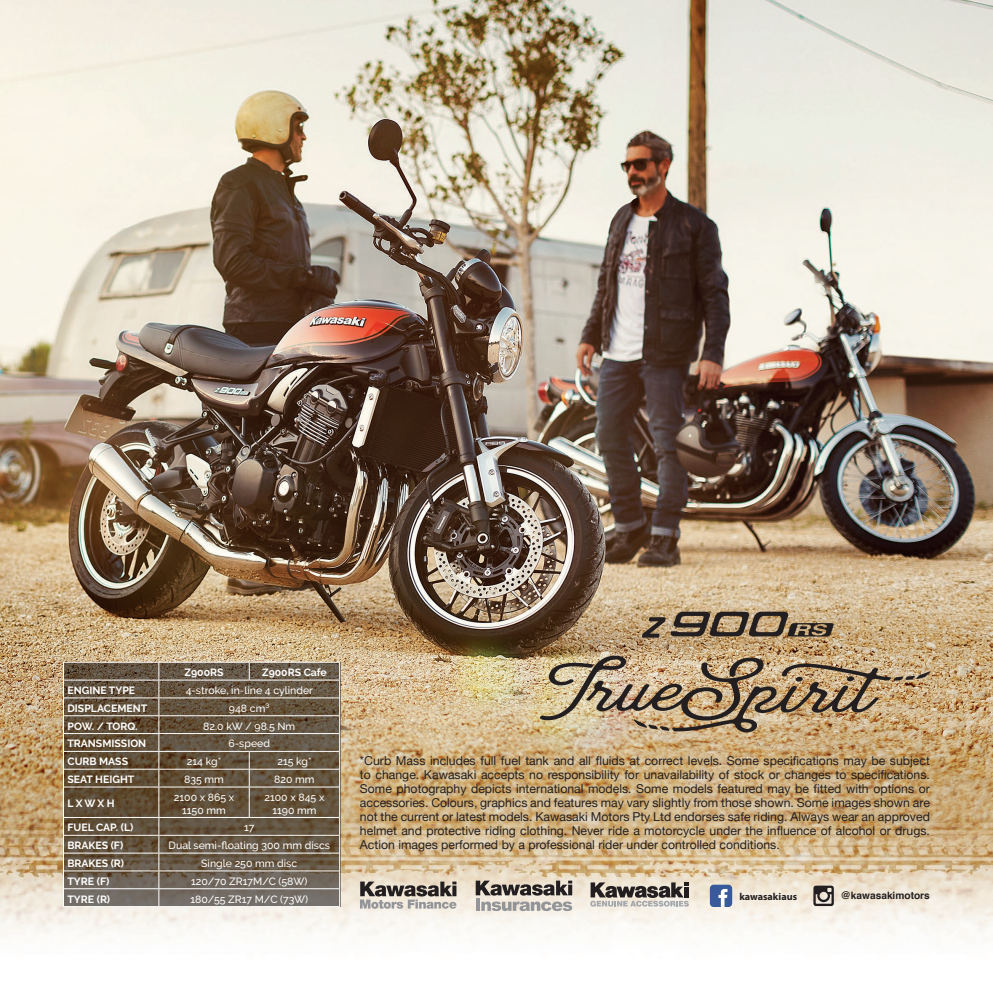
<style>
.page{position:relative;width:993px;height:993px;background:#fff}
.page>*{position:absolute;margin:0;border:0;box-sizing:border-box;transform-origin:0 0}
.t1{font:12.25px/14px "Helvetica Neue";color:#231f20;text-align:justify}
.t2{font:500 10.5px/12.6px "Raleway";color:#fff;text-align:center}
.t3{font:700 10.5px "Raleway";color:#fff}
.t4{font:700 10.15px "Helvetica";color:#231f20}
.t5{font:700 10.15px "Myriad Pro";color:#231f20}
</style>
<div class="page">
<img style="left:0;top:0;width:992px;height:940px">
<svg style="left:709px;top:884px;width:23px;height:22px"></svg>
<svg style="left:360px;top:881px;width:96px;height:27px;background:#a29c94"></svg>
<svg style="left:475px;top:898px;width:4px;height:12px"></svg>
<svg style="left:481px;top:901px;width:91px;height:9px"></svg>
<svg style="left:475px;top:880px;width:97px;height:15px"></svg>
<svg style="left:590px;top:882px;width:98px;height:24px;background:#99938d"></svg>
<svg style="left:813px;top:885px;width:20px;height:20px"></svg>
<svg style="left:64px;top:662px;width:275px;height:243px;background:#685947"></svg>
<hr style="left:63px;top:661px;width:96px;height:1px;background:#fff">
<hr style="left:159px;top:661px;width:90px;height:1px;background:#fff">
<hr style="left:249px;top:661px;width:91px;height:1px;background:#fff">
<svg style="left:249px;top:662px;width:1px;height:17px"></svg>
<hr style="left:63px;top:679px;width:96px;height:1px;background:#fff">
<hr style="left:159px;top:679px;width:90px;height:1px;background:#fff">
<hr style="left:249px;top:679px;width:91px;height:1px;background:#fff">
<svg style="left:63px;top:662px;width:1px;height:124px"></svg>
<svg style="left:339px;top:662px;width:1px;height:124px"></svg>
<hr style="left:63px;top:786px;width:1px;height:31px;background:#fff">
<svg style="left:249px;top:751px;width:1px;height:65px"></svg>
<hr style="left:339px;top:786px;width:1px;height:31px;background:#fff">
<svg style="left:63px;top:817px;width:1px;height:88px"></svg>
<svg style="left:339px;top:817px;width:1px;height:88px"></svg>
<hr style="left:63px;top:905px;width:96px;height:1px;background:#fff">
<hr style="left:159px;top:905px;width:90px;height:1px;background:#fff">
<hr style="left:249px;top:905px;width:91px;height:1px;background:#fff">
<hr style="left:64px;top:697px;width:95px;height:1px;background:#fff">
<hr style="left:159px;top:697px;width:90px;height:1px;background:#fff">
<hr style="left:249px;top:697px;width:90px;height:1px;background:#fff">
<hr style="left:64px;top:715px;width:95px;height:1px;background:#fff">
<hr style="left:159px;top:715px;width:90px;height:1px;background:#fff">
<hr style="left:249px;top:715px;width:90px;height:1px;background:#fff">
<hr style="left:64px;top:732px;width:95px;height:1px;background:#fff">
<hr style="left:159px;top:732px;width:90px;height:1px;background:#fff">
<hr style="left:249px;top:732px;width:90px;height:1px;background:#fff">
<hr style="left:64px;top:750px;width:95px;height:1px;background:#fff">
<hr style="left:159px;top:750px;width:90px;height:1px;background:#fff">
<hr style="left:249px;top:750px;width:90px;height:1px;background:#fff">
<hr style="left:64px;top:768px;width:95px;height:1px;background:#fff">
<hr style="left:159px;top:768px;width:90px;height:1px;background:#fff">
<hr style="left:249px;top:768px;width:90px;height:1px;background:#fff">
<hr style="left:64px;top:786px;width:95px;height:1px;background:#fff">
<hr style="left:159px;top:786px;width:90px;height:1px;background:#fff">
<hr style="left:249px;top:786px;width:90px;height:1px;background:#fff">
<hr style="left:64px;top:816px;width:95px;height:1px;background:#fff">
<hr style="left:159px;top:816px;width:90px;height:1px;background:#fff">
<hr style="left:249px;top:816px;width:90px;height:1px;background:#fff">
<hr style="left:64px;top:834px;width:95px;height:1px;background:#fff">
<hr style="left:159px;top:834px;width:90px;height:1px;background:#fff">
<hr style="left:249px;top:834px;width:90px;height:1px;background:#fff">
<hr style="left:64px;top:852px;width:95px;height:1px;background:#fff">
<hr style="left:159px;top:852px;width:90px;height:1px;background:#fff">
<hr style="left:249px;top:852px;width:90px;height:1px;background:#fff">
<hr style="left:64px;top:870px;width:95px;height:1px;background:#fff">
<hr style="left:159px;top:870px;width:90px;height:1px;background:#fff">
<hr style="left:249px;top:870px;width:90px;height:1px;background:#fff">
<hr style="left:64px;top:888px;width:95px;height:1px;background:#fff">
<hr style="left:159px;top:888px;width:90px;height:1px;background:#fff">
<svg style="left:158px;top:662px;width:1px;height:243px"></svg>
<hr style="left:249px;top:888px;width:90px;height:1px;background:#fff">
<svg style="left:641px;top:611px;width:192px;height:26px;background:#85725a"></svg>
<img style="left:537px;top:655px;width:392px;height:78px">
<p class="t3" style="left:184px;top:666px;width:41px">Z900RS</p>
<p class="t3" style="left:262px;top:666px;width:66px">Z900RS Cafe</p>
<p class="t3" style="left:67px;top:684px;width:69px">ENGINE TYPE</p>
<p class="t2" style="left:186px;top:683px;width:129px">4-stroke, in-line 4 cylinder</p>
<p class="t3" style="left:67px;top:701px;width:81px">DISPLACEMENT</p>
<p class="t2" style="left:229px;top:701px;width:42px">948 cm³</p>
<p class="t3" style="left:67px;top:719px;width:72px">POW. / TORQ.</p>
<p class="t2" style="left:203px;top:719px;width:93px">82.0 kW / 98.5 Nm</p>
<p class="t3" style="left:67px;top:737px;width:80px">TRANSMISSION</p>
<p class="t2" style="left:228px;top:737px;width:43px">6-speed</p>
<p class="t3" style="left:67px;top:755px;width:62px">CURB MASS</p>
<p class="t2" style="left:187px;top:755px;width:36px">214 kg*</p>
<p class="t2" style="left:277px;top:755px;width:36px">215 kg*</p>
<p class="t3" style="left:67px;top:773px;width:68px">SEAT HEIGHT</p>
<p class="t2" style="left:184px;top:772px;width:41px">835 mm</p>
<p class="t2" style="left:274px;top:772px;width:42px">820 mm</p>
<p class="t3" style="left:67px;top:797px;width:49px">L X W X H</p>
<p class="t2" style="left:174px;top:790px;width:62px">2100 x 865 x<br>1150 mm</p>
<p class="t2" style="left:264px;top:790px;width:61px">2100 x 845 x<br>1190 mm</p>
<p class="t3" style="left:67px;top:821px;width:67px">FUEL CAP. (L)</p>
<p class="t2" style="left:244px;top:821px;width:12px">17</p>
<p class="t3" style="left:67px;top:839px;width:57px">BRAKES (F)</p>
<p class="t2" style="left:168px;top:838px;width:163px">Dual semi-floating 300 mm discs</p>
<p class="t3" style="left:67px;top:857px;width:58px">BRAKES (R)</p>
<p class="t2" style="left:201px;top:856px;width:97px">Single 250 mm disc</p>
<p class="t3" style="left:67px;top:874px;width:43px">TYRE (F)</p>
<p class="t2" style="left:191px;top:874px;width:118px">120/70 ZR17M/C (58W)</p>
<p class="t3" style="left:67px;top:892px;width:44px">TYRE (R)</p>
<p class="t2" style="left:190px;top:892px;width:119px">180/55 ZR17 M/C (73W)</p>
<p class="t1" style="left:360px;top:754px;width:571px">*Curb Mass includes full fuel tank and all fluids at correct levels. Some specifications may be subject to change. Kawasaki accepts no responsibility for unavailability of stock or changes to specifications.<br>Some photography depicts international models. Some models featured may be fitted with options or accessories. Colours, graphics and features may vary slightly from those shown. Some images shown are not the current or latest models. Kawasaki Motors Pty Ltd endorses safe riding. Always wear an approved helmet and protective riding clothing. Never ride a motorcycle under the influence of alcohol or drugs.<br>Action images performed by a professional rider under controlled conditions.</p>
<p class="t5" style="left:739px;top:890px;width:59px">kawasakiaus</p>
<p class="t4" style="left:840px;top:887px;width:90px">@kawasakimotors</p>
</div>
